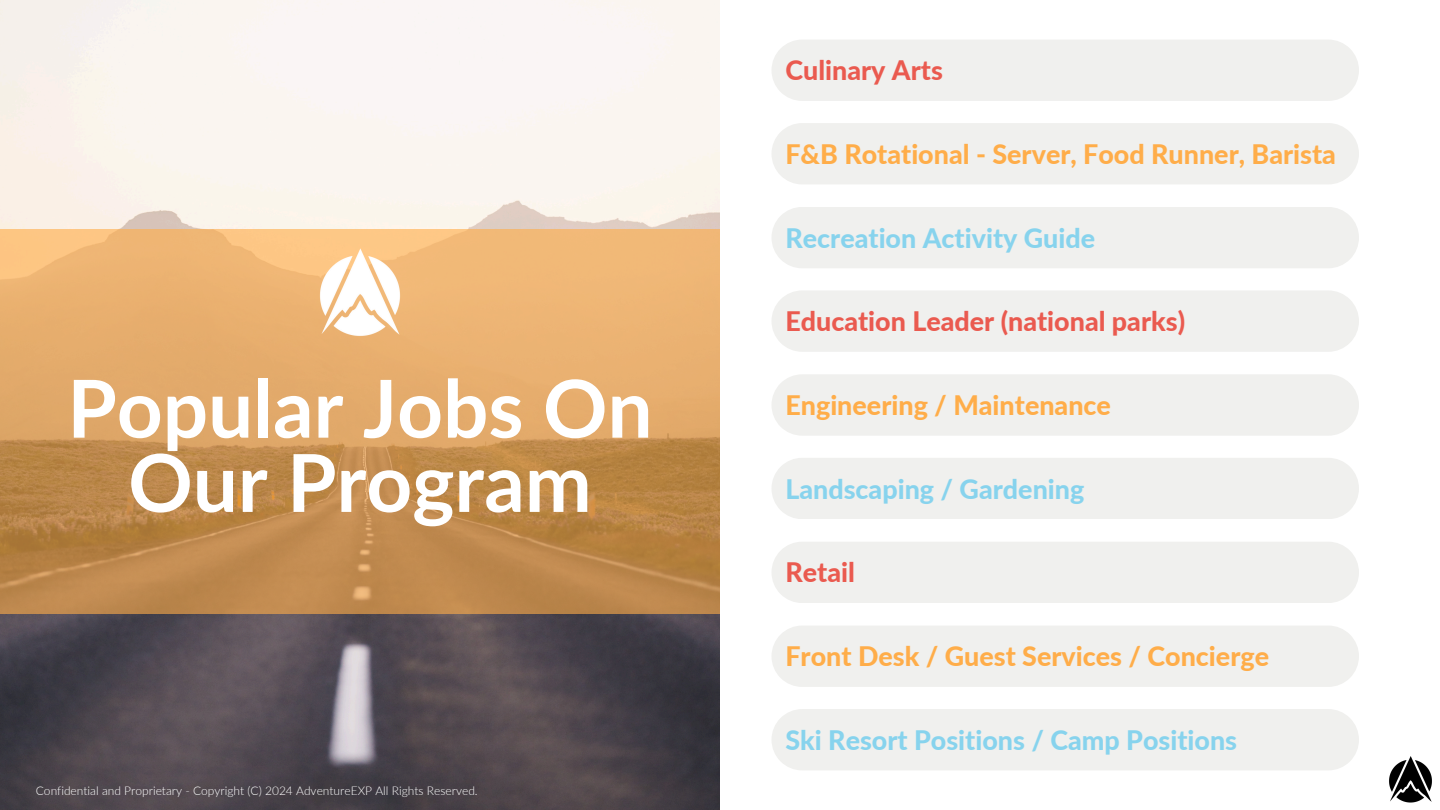
<style>
.page{position:relative;width:1440px;height:810px;background:#fff}
.page>*{position:absolute;margin:0;border:0;box-sizing:border-box;transform-origin:0 0}
.t1{font:700 79.9px/74.2px "Lato";color:#fff;text-align:center}
.t2{font:800 26.9px "Lato";color:#ffad49}
.t3{font:800 26.9px "Lato";color:#87d3ed}
.t4{font:800 26.9px "Lato";color:#ea5a4f}
.t5{font:300 12px "Lato";color:#fff}
</style>
<div class="page">
<img style="left:0;top:0;width:720px;height:810px">
<div style="left:772px;top:40px;width:587px;height:61px;background:#f0f0ee"></div>
<svg style="left:0;top:229px;width:720px;height:384px;background:#d49d5e"></svg>
<img style="left:305px;top:240px;width:110px;height:109px">
<img style="left:1389px;top:756px;width:43px;height:47px">
<div style="left:772px;top:123px;width:587px;height:61px;background:#f0f0ee"></div>
<div style="left:772px;top:207px;width:587px;height:61px;background:#f0f0ee"></div>
<div style="left:772px;top:291px;width:587px;height:61px;background:#f0f0ee"></div>
<div style="left:772px;top:374px;width:587px;height:62px;background:#f0f0ee"></div>
<div style="left:772px;top:458px;width:587px;height:61px;background:#f0f0ee"></div>
<div style="left:772px;top:542px;width:587px;height:61px;background:#f0f0ee"></div>
<div style="left:772px;top:626px;width:587px;height:61px;background:#f0f0ee"></div>
<div style="left:772px;top:709px;width:587px;height:61px;background:#f0f0ee"></div>
<p class="t1" style="left:67px;top:370px;width:587px">Popular Jobs On<br>Our Program</p>
<h2 class="t5" style="left:36px;top:784px;width:443px">Confidential and Proprietary - Copyright (C) 2024 AdventureEXP All Rights Reserved.</h2>
<p class="t4" style="left:785px;top:54px;width:159px">Culinary Arts</p>
<h1 class="t2" style="left:785px;top:137px;width:552px">F&amp;B Rotational - Server, Food Runner, Barista</h1>
<p class="t3" style="left:785px;top:221px;width:311px">Recreation Activity Guide</p>
<h2 class="t4" style="left:785px;top:305px;width:401px">Education Leader (national parks)</h2>
<h2 class="t2" style="left:785px;top:389px;width:327px">Engineering / Maintenance</h2>
<h2 class="t3" style="left:785px;top:472px;width:300px">Landscaping / Gardening</h2>
<h2 class="t4" style="left:785px;top:556px;width:71px">Retail</h2>
<h2 class="t2" style="left:785px;top:640px;width:485px">Front Desk / Guest Services / Concierge</h2>
<h2 class="t3" style="left:785px;top:723px;width:453px">Ski Resort Positions / Camp Positions</h2>
</div>
